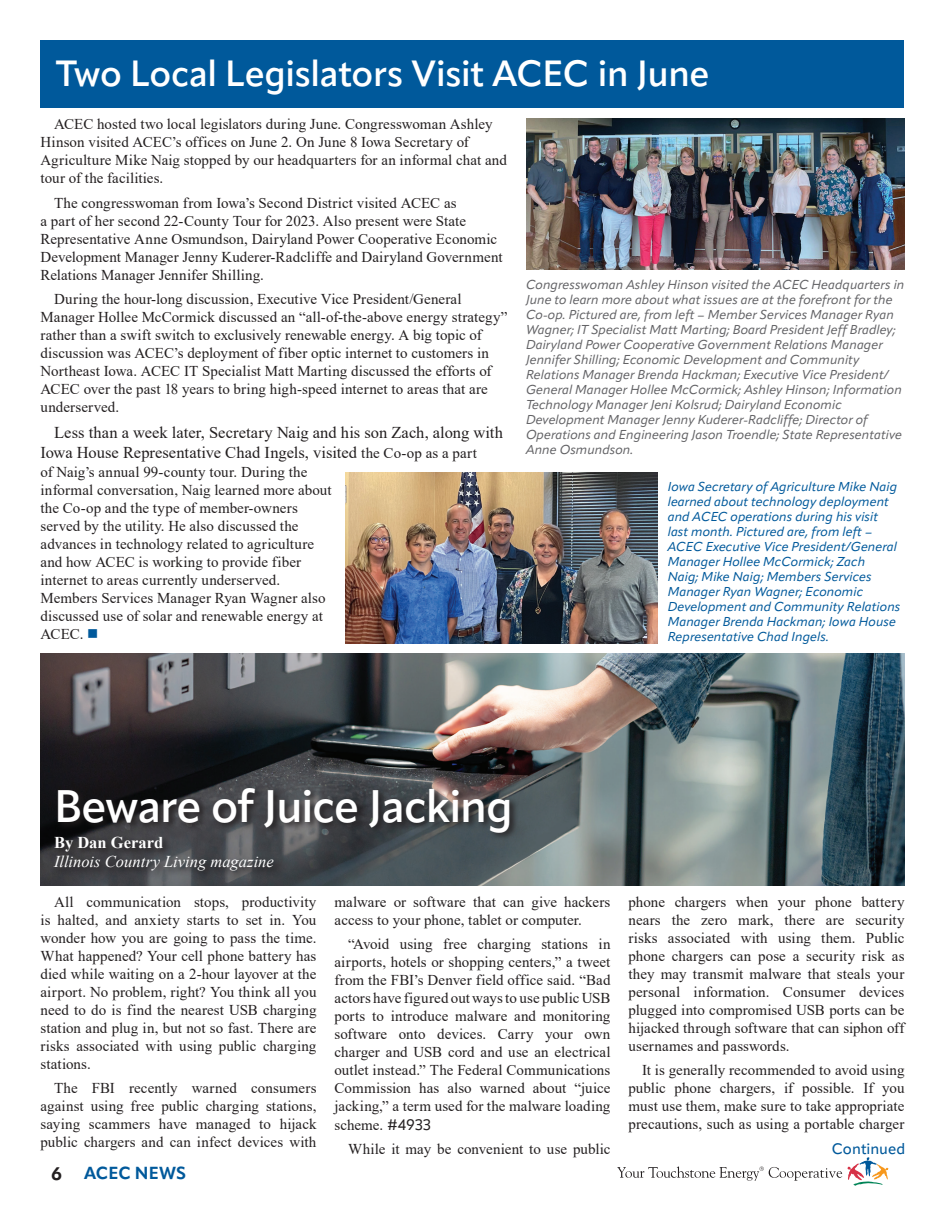
<style>
.page{position:relative;width:945px;height:1215px;background:#fff}
.page>*{position:absolute;margin:0;border:0;box-sizing:border-box;transform-origin:0 0}
.t1{font:600 45px "Apparat";letter-spacing:-.025em;color:#fff}
.t2{font:600 36px "Apparat";letter-spacing:-.01em;color:#fff}
.t3{font:700 17.25px "Apparat";color:#00599b}
.t4{font:16.5px/19.5px "Times New Roman";color:#231f20}
.t5{font:italic 16.5px "Times New Roman";color:#fff}
.t6{font:700 16.5px "Times New Roman";color:#fff}
.t7{font:15px/18px "Times New Roman";letter-spacing:.005em;color:#231f20;text-align:justify}
.t8{font:500 15px "Apparat";color:#00599b}
.t9{font:italic 12.75px/15px "Apparat";color:#636366}
.t10{font:italic 12.75px/15px "Apparat";color:#00599b}
.s1{font-size:15px}
.s2{color:#00599b}
.s3{font-size:18px;color:#231f20}
.s4{font-family:"Apparat"}
</style>
<div class="page">
<svg style="left:617px;top:1157px;width:271px;height:29px"></svg>
<div style="left:40px;top:40px;width:864px;height:68px;background:#00599b"></div>
<img style="left:40px;top:654px;width:864px;height:231px">
<svg style="left:51px;top:785px;width:467px;height:95px;background:#3f4245"></svg>
<img style="left:526px;top:118px;width:378px;height:151px">
<img style="left:345px;top:472px;width:312px;height:172px">
<h2 class="t2" style="left:56px;top:52px;width:655px">Two Local Legislators Visit ACEC in June</h2>
<p class="t7" style="left:40px;top:115px;width:468px;text-align:left;text-indent:14px">ACEC hosted two local legislators during June. Congresswoman Ashley Hinson visited ACEC’s offices on June 2. On June 8 Iowa Secretary of Agriculture Mike Naig stopped by our headquarters for an informal chat and tour of the facilities.</p>
<p class="t7" style="left:40px;top:193px;width:464px;text-align:left;text-indent:14px">The congresswoman from Iowa’s Second District visited ACEC as<br>a part of her second 22-County Tour for 2023. Also present were State Representative Anne Osmundson, Dairyland Power Cooperative Economic Development Manager Jenny Kuderer-Radcliffe and Dairyland Government Relations Manager Jennifer Shilling.</p>
<p class="t7" style="left:40px;top:290px;width:469px;text-align:left;text-indent:14px">During the hour-long discussion, Executive Vice President/General Manager Hollee McCormick discussed an “all-of-the-above energy strategy” rather than a swift switch to exclusively renewable energy. A big topic of discussion was ACEC’s deployment of fiber optic internet to customers in Northeast Iowa. ACEC IT Specialist Matt Marting discussed the efforts of ACEC over the past 18 years to bring high-speed internet to areas that are underserved.</p>
<p class="t4" style="left:41px;top:422px;width:464px;text-indent:13px">Less than a week later, Secretary Naig and his son Zach, along with<br>Iowa House Representative Chad Ingels, visited <span class="s1">the Co-op as a part</span></p>
<p class="t7" style="left:40px;top:463px;width:293px;text-align:left">of Naig’s annual 99-county tour. During the informal conversation, Naig learned more about the Co-op and the type of member-owners served by the utility. He also discussed the advances in technology related to agriculture and how ACEC is working to provide fiber internet to areas currently underserved.<br>Members Services Manager Ryan Wagner also discussed use of solar and renewable energy at ACEC. <span class="s2">■</span></p>
<p class="t9" style="left:526px;top:277px;width:380px">Congresswoman Ashley Hinson visited the ACEC Headquarters in June to learn more about what issues are at the forefront for the Co-op. Pictured are, from left – Member Services Manager Ryan Wagner; IT Specialist Matt Marting; Board President Jeff Bradley; Dairyland Power Cooperative Government Relations Manager Jennifer Shilling; Economic Development and Community Relations Manager Brenda Hackman; Executive Vice President/ General Manager Hollee McCormick; Ashley Hinson; Information Technology Manager Jeni Kolsrud; Dairyland Economic Development Manager Jenny Kuderer-Radcliffe; Director of Operations and Engineering Jason Troendle; State Representative Anne Osmundson.</p>
<p class="t10" style="left:668px;top:479px;width:234px">Iowa Secretary of Agriculture Mike Naig learned about technology deployment and ACEC operations during his visit last month. Pictured are, from left – ACEC Executive Vice President/General Manager Hollee McCormick; Zach<br>Naig; Mike Naig; Members Services Manager Ryan Wagner; Economic Development and Community Relations Manager Brenda Hackman; Iowa House Representative Chad Ingels.</p>
<h1 class="t1" style="left:54px;top:779px;width:460px">Beware of Juice Jacking</h1>
<p class="t6" style="left:54px;top:831px;width:111px">By Dan Gerard</p>
<p class="t5" style="left:54px;top:851px;width:221px">Illinois Country Living magazine</p>
<p class="t7" style="left:40px;top:892px;width:278px;text-indent:14px">All communication stops, productivity is halted, and anxiety starts to set in. You wonder how you are going to pass the time.<br>What happened? Your cell phone battery has died while waiting on a 2-hour layover at the airport. No problem, right? You think all you need to do is find the nearest USB charging station and plug in, but not so fast. There are risks associated with using public charging stations.</p>
<p class="t7" style="left:40px;top:1079px;width:278px;text-indent:14px">The FBI recently warned consumers against using free public charging stations, saying scammers have managed to hijack public chargers and can infect devices with</p>
<p class="t3" style="left:51px;top:1162px;width:136px"><span class="s3">6</span> ACEC NEWS</p>
<p class="t7" style="left:334px;top:892px;width:277px">malware or software that can give hackers access to your phone, tablet or computer.</p>
<p class="t7" style="left:334px;top:935px;width:278px;text-indent:14px">“Avoid using free charging stations in airports, hotels or shopping centers,” a tweet from the FBI’s Denver field office said. “Bad actors have figured out ways to use public USB ports to introduce malware and monitoring software onto devices. Carry your own charger and USB cord and use an electrical outlet instead.” The Federal Communications Commission has also warned about “juice jacking,” a term used for the malware loading scheme. <span class="s4">#4933</span></p>
<p class="t7" style="left:348px;top:1140px;width:264px">While it may be convenient to use public</p>
<p class="t7" style="left:629px;top:892px;width:278px">phone chargers when your phone battery nears the zero mark, there are security risks associated with using them. Public phone chargers can pose a security risk as they may transmit malware that steals your personal information. Consumer devices plugged into compromised USB ports can be hijacked through software that can siphon off usernames and passwords.</p>
<p class="t7" style="left:629px;top:1061px;width:278px;text-indent:14px">It is generally recommended to avoid using public phone chargers, if possible. If you must use them, make sure to take appropriate precautions, such as using a portable charger</p>
<p class="t8" style="left:832px;top:1140px;width:75px">Continued</p>
</div>
